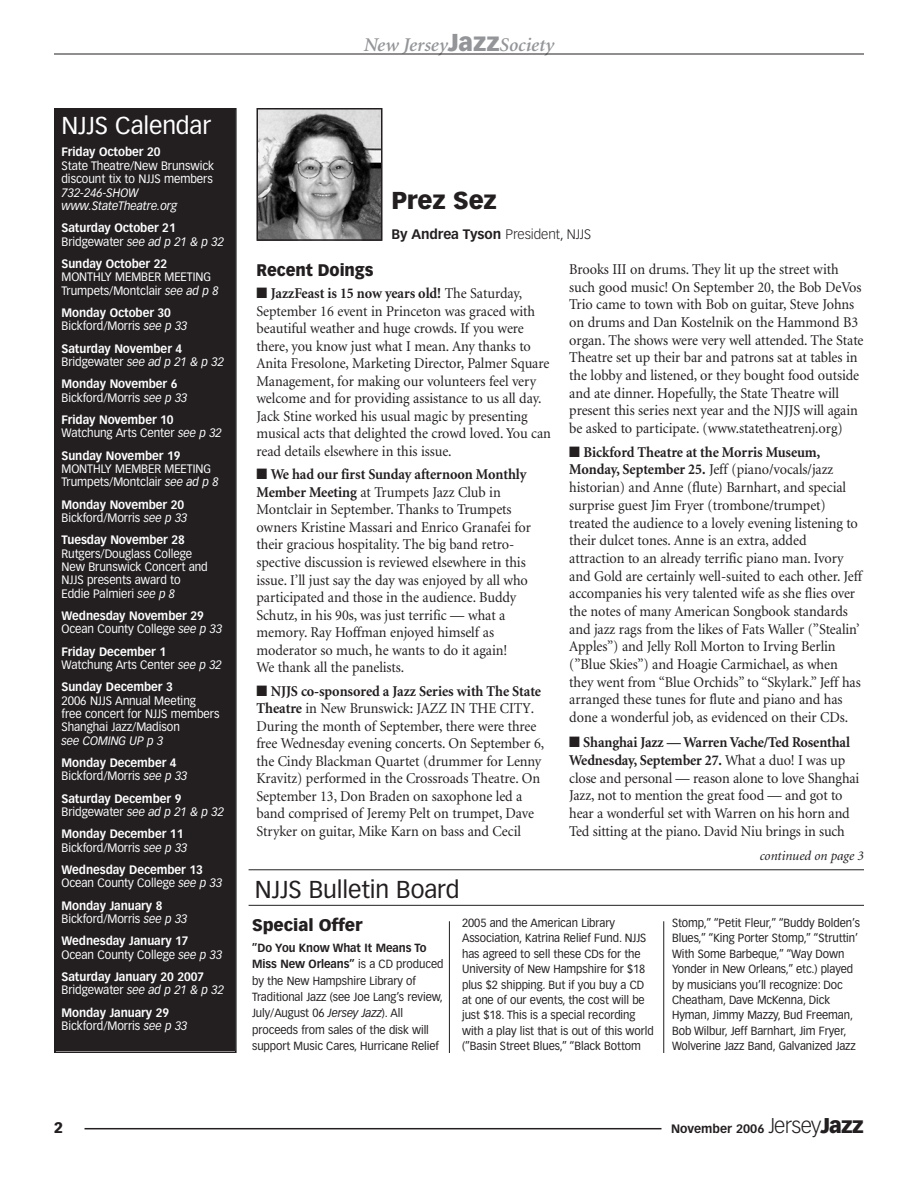
<style>
.page{position:relative;width:918px;height:1188px;background:#fff}
.page>*{position:absolute;margin:0;border:0;box-sizing:border-box;transform-origin:0 0}
.t1{font:24px "Vectora LH";letter-spacing:-.005em;color:#231f20}
.t2{font:24px "Vectora LH";letter-spacing:-.005em;color:#fff}
.t3{font:900 24px "Vectora LH";letter-spacing:-.005em;color:#231f20}
.t4{font:italic 600 19.5px "Minion";color:#939598}
.t5{font:900 16.5px "Vectora LH";letter-spacing:-.005em;color:#231f20;scale:.95 1}
.t6{font:900 16.5px "Vectora LH";letter-spacing:-.005em;color:#231f20}
.t7{font:15px/17.7px "Minion";letter-spacing:-.005em;color:#231f20;scale:.95 1}
.t8{font:900 15px "Vectora LH";color:#231f20}
.t9{font:300 13.5px "Vectora LH";letter-spacing:-.005em;color:#231f20}
.t10{font:italic 13.5px "Minion";letter-spacing:-.005em;color:#231f20}
.t11{font:700 12px/13.4px "Vectora LH";letter-spacing:-.005em;color:#fff;scale:.95 1}
.t12{font:12px/13.4px "Vectora LH";letter-spacing:-.005em;color:#fff;scale:.95 1}
.t13{font:italic 12px/13.4px "Vectora LH";letter-spacing:-.005em;color:#fff;scale:.95 1}
.t14{font:700 12px "Vectora LH";color:#231f20}
.t15{font:11.7px/15.5px "Vectora LH";letter-spacing:-.005em;color:#231f20;scale:.95 1}
.s1{font-weight:400}
.s2{font-weight:400;font-style:italic}
.s3{font-style:italic}
.s4{font-weight:700}
.s5{font-family:"Vectora LH";font-weight:900;font-style:normal;font-size:24px}
.s6{font-weight:300;font-size:21px}
.s7{font-weight:900;font-size:21px}
</style>
<div class="page">
<hr style="left:85px;top:1128px;width:577px;height:1px;background:#231f20">
<hr style="left:54px;top:54px;width:810px;height:1px;background:#231f20">
<img style="left:259px;top:111px;width:120px;height:127px">
<div style="left:256px;top:108px;width:126px;height:133px;border:2px solid #231f20"></div>
<div style="left:56px;top:110px;width:179px;height:941px;background:#231f20"></div>
<div style="left:54px;top:108px;width:183px;height:945px;border:2px solid #231f20"></div>
<hr style="left:449px;top:921px;width:1px;height:132px;background:#231f20">
<hr style="left:663px;top:921px;width:1px;height:132px;background:#231f20">
<hr style="left:249px;top:905px;width:615px;height:1px;background:#231f20">
<hr style="left:249px;top:870px;width:615px;height:1px;background:#231f20">
<h1 class="t2" style="left:62px;top:115px;width:151px">NJJS Calendar</h1>
<p class="t11" style="left:62px;top:146px;width:106px">Friday October 20</p>
<p class="t12" style="left:62px;top:160px;width:162px">State Theatre/New Brunswick discount tix to NJJS members</p>
<p class="t13" style="left:62px;top:186px;width:123px">732-246-SHOW www.StateTheatre.org</p>
<p class="t11" style="left:62px;top:222px;width:173px">Saturday October 21<br><span class="s1">Bridgewater</span> <span class="s2">see ad p 21 &amp; p 32</span></p>
<p class="t11" style="left:62px;top:258px;width:113px">Sunday October 22</p>
<p class="t12" style="left:62px;top:271px;width:167px">MONTHLY MEMBER MEETING<br>Trumpets/Montclair <span class="s3">see ad p 8</span></p>
<p class="t11" style="left:62px;top:307px;width:134px">Monday October 30<br><span class="s1">Bickford/Morris</span> <span class="s2">see p 33</span></p>
<p class="t11" style="left:62px;top:342px;width:173px">Saturday November 4<br><span class="s1">Bridgewater</span> <span class="s2">see ad p 21 &amp; p 32</span></p>
<p class="t11" style="left:62px;top:378px;width:134px">Monday November 6<br><span class="s1">Bickford/Morris</span> <span class="s2">see p 33</span></p>
<p class="t12" style="left:62px;top:414px;width:170px"><span class="s4">Friday November 10<br></span>Watchung Arts Center <span class="s3">see p 32</span></p>
<p class="t11" style="left:62px;top:449px;width:127px">Sunday November 19</p>
<p class="t12" style="left:62px;top:463px;width:167px">MONTHLY MEMBER MEETING<br>Trumpets/Montclair <span class="s3">see ad p 8</span></p>
<p class="t11" style="left:62px;top:498px;width:134px">Monday November 20<br><span class="s1">Bickford/Morris</span> <span class="s2">see p 33</span></p>
<p class="t11" style="left:62px;top:534px;width:131px">Tuesday November 28</p>
<p class="t12" style="left:62px;top:547px;width:156px">Rutgers/Douglass College<br>New Brunswick Concert and<br>NJJS presents award to<br>Eddie Palmieri <span class="s3">see p 8</span></p>
<p class="t11" style="left:62px;top:610px;width:171px">Wednesday November 29<br><span class="s1">Ocean County College</span> <span class="s2">see p 33</span></p>
<p class="t12" style="left:62px;top:645px;width:170px"><span class="s4">Friday December 1<br></span>Watchung Arts Center <span class="s3">see p 32</span></p>
<p class="t11" style="left:62px;top:681px;width:119px">Sunday December 3</p>
<p class="t12" style="left:62px;top:694px;width:168px">2006 NJJS Annual Meeting<br>free concert for NJJS members<br>Shanghai Jazz/Madison</p>
<p class="t13" style="left:62px;top:734px;width:109px">see COMING UP p 3</p>
<p class="t11" style="left:62px;top:757px;width:134px">Monday December 4<br><span class="s1">Bickford/Morris</span> <span class="s2">see p 33</span></p>
<p class="t11" style="left:62px;top:792px;width:173px">Saturday December 9<br><span class="s1">Bridgewater</span> <span class="s2">see ad p 21 &amp; p 32</span></p>
<p class="t11" style="left:62px;top:828px;width:134px">Monday December 11<br><span class="s1">Bickford/Morris</span> <span class="s2">see p 33</span></p>
<p class="t11" style="left:62px;top:864px;width:171px">Wednesday December 13<br><span class="s1">Ocean County College</span> <span class="s2">see p 33</span></p>
<p class="t12" style="left:62px;top:899px;width:134px"><span class="s4">Monday January 8<br></span>Bickford/Morris <span class="s3">see p 33</span></p>
<p class="t11" style="left:62px;top:935px;width:171px">Wednesday January 17<br><span class="s1">Ocean County College</span> <span class="s2">see p 33</span></p>
<p class="t11" style="left:62px;top:971px;width:173px">Saturday January 20 2007<br><span class="s1">Bridgewater</span> <span class="s2">see ad p 21 &amp; p 32</span></p>
<p class="t11" style="left:62px;top:1006px;width:134px">Monday January 29<br><span class="s1">Bickford/Morris</span> <span class="s2">see p 33</span></p>
<p class="t8" style="left:54px;top:1121px;width:10px">2</p>
<h2 class="t4" style="left:364px;top:37px;width:192px">New Jersey<span class="s5">Jazz</span>Society</h2>
<h1 class="t3" style="left:392px;top:190px;width:107px">Prez Sez</h1>
<p class="t9" style="left:392px;top:228px;width:201px"><span class="s4">By Andrea Tyson</span> President, NJJS</p>
<p class="t5" style="left:256px;top:263px;width:125px">Recent Doings</p>
<p class="t7" style="left:256px;top:286px;width:312px">■ <span class="s4">JazzFeast is 15 now years old!</span> The Saturday, September 16 event in Princeton was graced with beautiful weather and huge crowds. If you were there, you know just what I mean. Any thanks to Anita Fresolone, Marketing Director, Palmer Square Management, for making our volunteers feel very welcome and for providing assistance to us all day.<br>Jack Stine worked his usual magic by presenting musical acts that delighted the crowd loved. You can read details elsewhere in this issue.</p>
<p class="t7" style="left:257px;top:467px;width:291px">■ <span class="s4">We had our first Sunday afternoon Monthly Member Meeting</span> at Trumpets Jazz Club in Montclair in September. Thanks to Trumpets owners Kristine Massari and Enrico Granafei for their gracious hospitality. The big band retro&shy;spective discussion is reviewed elsewhere in this issue. I’ll just say the day was enjoyed by all who participated and those in the audience. Buddy Schutz, in his 90s, was just terrific — what a memory. Ray Hoffman enjoyed himself as moderator so much, he wants to do it again!<br>We thank all the panelists.</p>
<p class="t7" style="left:257px;top:683px;width:304px">■ <span class="s4">NJJS co-sponsored a Jazz Series with The State Theatre</span> in New Brunswick: JAZZ IN THE CITY.<br>During the month of September, there were three free Wednesday evening concerts. On September 6, the Cindy Blackman Quartet (drummer for Lenny Kravitz) performed in the Crossroads Theatre. On September 13, Don Braden on saxophone led a band comprised of Jeremy Pelt on trumpet, Dave Stryker on guitar, Mike Karn on bass and Cecil</p>
<h1 class="t1" style="left:255px;top:880px;width:206px">NJJS Bulletin Board</h1>
<p class="t7" style="left:569px;top:262px;width:311px">Brooks III on drums. They lit up the street with such good music! On September 20, the Bob DeVos Trio came to town with Bob on guitar, Steve Johns on drums and Dan Kostelnik on the Hammond B3 organ. The shows were very well attended. The State Theatre set up their bar and patrons sat at tables in the lobby and listened, or they bought food outside and ate dinner. Hopefully, the State Theatre will present this series next year and the NJJS will again be asked to participate. (www.statetheatrenj.org)</p>
<p class="t7" style="left:569px;top:444px;width:310px">■ <span class="s4">Bickford Theatre at the Morris Museum, Monday, September 25.</span> Jeff (piano/vocals/jazz historian) and Anne (flute) Barnhart, and special surprise guest Jim Fryer (trombone/trumpet) treated the audience to a lovely evening listening to their dulcet tones. Anne is an extra, added attraction to an already terrific piano man. Ivory and Gold are certainly well-suited to each other. Jeff accompanies his very talented wife as she flies over the notes of many American Songbook standards and jazz rags from the likes of Fats Waller (”Stealin’ Apples”) and Jelly Roll Morton to Irving Berlin (”Blue Skies”) and Hoagie Carmichael, as when they went from “Blue Orchids” to “Skylark.” Jeff has arranged these tunes for flute and piano and has done a wonderful job, as evidenced on their CDs.</p>
<p class="t7" style="left:569px;top:735px;width:307px">■ <span class="s4">Shanghai Jazz — Warren Vache/Ted Rosenthal Wednesday, September 27.</span> What a duo! I was up close and personal — reason alone to love Shanghai Jazz, not to mention the great food — and got to hear a wonderful set with Warren on his horn and Ted sitting at the piano. David Niu brings in such</p>
<p class="t10" style="left:760px;top:850px;width:106px">continued on page 3</p>
<p class="t6" style="left:252px;top:918px;width:112px">Special Offer</p>
<p class="t15" style="left:252px;top:940px;width:203px;line-height:16.4px"><span class="s4">”Do You Know What It Means To Miss New Orleans”</span> is a CD produced by the New Hampshire Library of Traditional Jazz (see Joe Lang’s review, July/August 06 <span class="s3">Jersey Jazz</span>). All proceeds from sales of the disk will support Music Cares, Hurricane Relief</p>
<p class="t15" style="left:462px;top:916px;width:203px">2005 and the American Library Association, Katrina Relief Fund. NJJS has agreed to sell these CDs for the University of New Hampshire for $18 plus $2 shipping. But if you buy a CD at one of our events, the cost will be just $18. This is a special recording with a play list that is out of this world (”Basin Street Blues,” “Black Bottom</p>
<p class="t15" style="left:672px;top:916px;width:199px">Stomp,” “Petit Fleur,” “Buddy Bolden’s Blues,” “King Porter Stomp,” “Struttin’ With Some Barbeque,” “Way Down Yonder in New Orleans,” etc.) played by musicians you’ll recognize: Doc Cheatham, Dave McKenna, Dick Hyman, Jimmy Mazzy, Bud Freeman, Bob Wilbur, Jeff Barnhart, Jim Fryer, Wolverine Jazz Band, Galvanized Jazz</p>
<p class="t14" style="left:671px;top:1124px;width:194px">November 2006 <span class="s6">Jersey</span><span class="s7">Jazz</span></p>
</div>
